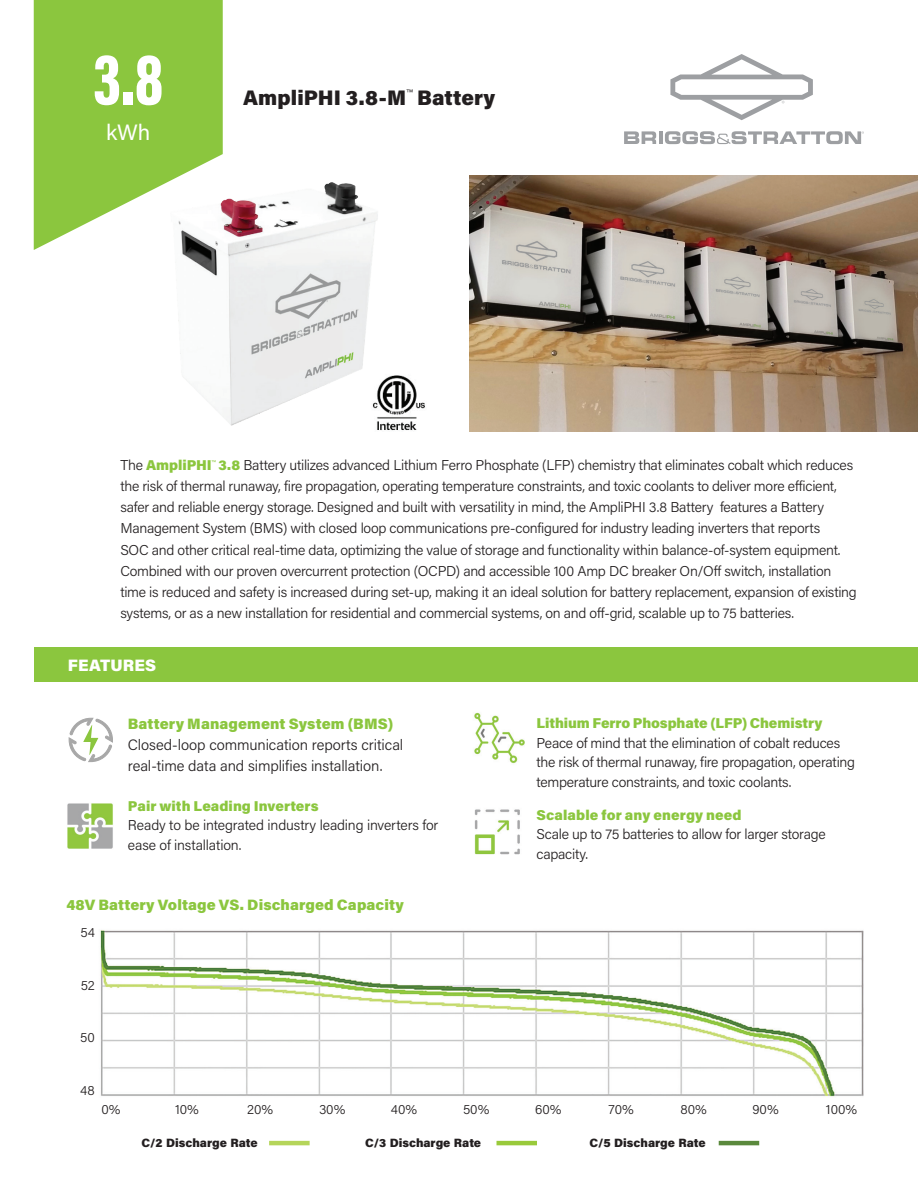
<style>
.page{position:relative;width:918px;height:1188px;background:#fff}
.page>*{position:absolute;margin:0;border:0;box-sizing:border-box;transform-origin:0 0}
.t1{font:900 75px "Acumin Pro Extra Cond";color:#fff}
.t2{font:22.2px "Acumin Pro";color:#fff}
.t3{font:900 21px "Acumin Pro";letter-spacing:.005em;color:#231f20}
.t4{font:900 16.5px "Acumin Pro";letter-spacing:.015em;color:#fff}
.t5{font:300 15px/21px "Acumin Pro";letter-spacing:-.005em;color:#231f20}
.t6{font:900 15px "Acumin Pro";letter-spacing:.005em;color:#8bc63e}
.t7{font:300 14.25px/21px "Acumin Pro";letter-spacing:-.02em;color:#231f20}
.t8{font:900 14.25px "Acumin Pro";color:#8bc63e}
.t9{font:300 13.5px "Acumin Pro";letter-spacing:.005em;color:#231f20}
.t10{font:900 12px "Acumin Pro";color:#231f20}
.s1{font-weight:900;color:#8bc63e}
</style>
<div class="page">
<svg style="left:670px;top:54px;width:143px;height:66px"></svg>
<svg style="left:624px;top:131px;width:32px;height:13px"></svg>
<hr style="left:659px;top:131px;width:4px;height:13px;background:#9d9fa2">
<svg style="left:665px;top:131px;width:199px;height:13px"></svg>
<img style="left:178px;top:182px;width:200px;height:244px">
<div style="left:35px;top:648px;width:883px;height:34px;background:#8bc63e"></div>
<img style="left:470px;top:175px;width:448px;height:256px">
<svg style="left:34px;top:0;width:189px;height:250px;fill:#8bc63e"></svg>
<svg style="left:68px;top:717px;width:45px;height:46px"></svg>
<img style="left:474px;top:712px;width:50px;height:52px">
<img style="left:100px;top:930px;width:764px;height:167px">
<hr style="left:719px;top:1141px;width:40px;height:4px;background:#5a893c">
<hr style="left:497px;top:1141px;width:40px;height:4px;background:#99ca3b">
<hr style="left:269px;top:1141px;width:41px;height:4px;background:#b5d55a">
<img style="left:372px;top:370px;width:53px;height:61px">
<img style="left:67px;top:803px;width:46px;height:46px">
<img style="left:474px;top:809px;width:46px;height:46px">
<h1 class="t1" style="left:93px;top:33px;width:72px">3.8</h1>
<h2 class="t2" style="left:106px;top:117px;width:46px">kWh</h2>
<h3 class="t3" style="left:243px;top:83px;width:254px">AmpliPHI 3.8-M<sup>™</sup> Battery</h3>
<p class="t7" style="left:120px;top:454px;width:738px">The <span class="s1">AmpliPHI</span><sup>™</sup> <span class="s1">3.8</span> Battery utilizes advanced Lithium Ferro Phosphate (LFP) chemistry that eliminates cobalt which reduces the risk of thermal runaway, fire propagation, operating temperature constraints, and toxic coolants to deliver more efficient, safer and reliable energy storage. Designed and built with versatility in mind, the AmpliPHI 3.8 Battery features a Battery Management System (BMS) with closed loop communications pre-configured for industry leading inverters that reports<br>SOC and other critical real-time data, optimizing the value of storage and functionality within balance-of-system equipment.<br>Combined with our proven overcurrent protection (OCPD) and accessible 100 Amp DC breaker On/Off switch, installation time is reduced and safety is increased during set-up, making it an ideal solution for battery replacement, expansion of existing systems, or as a new installation for residential and commercial systems, on and off-grid, scalable up to 75 batteries.</p>
<p class="t4" style="left:68px;top:653px;width:90px">FEATURES</p>
<p class="t6" style="left:128px;top:713px;width:267px">Battery Management System (BMS)</p>
<p class="t5" style="left:128px;top:733px;width:277px">Closed-loop communication reports critical real-time data and simplifies installation.</p>
<p class="t8" style="left:128px;top:795px;width:192px">Pair with Leading Inverters</p>
<p class="t7" style="left:128px;top:815px;width:312px;line-height:19.5px">Ready to be integrated industry leading inverters for ease of installation.</p>
<p class="t6" style="left:66px;top:894px;width:339px">48V Battery Voltage VS. Discharged Capacity</p>
<p class="t9" style="left:80px;top:923px;width:16px">54</p>
<p class="t9" style="left:81px;top:976px;width:16px">52</p>
<p class="t9" style="left:80px;top:1028px;width:16px">50</p>
<p class="t9" style="left:80px;top:1081px;width:16px">48</p>
<p class="t8" style="left:536px;top:713px;width:287px">Lithium Ferro Phosphate (LFP) Chemistry</p>
<p class="t7" style="left:536px;top:732px;width:320px;line-height:19.5px">Peace of mind that the elimination of cobalt reduces the risk of thermal runaway, fire propagation, operating temperature constraints, and toxic coolants.</p>
<p class="t8" style="left:536px;top:805px;width:207px">Scalable for any energy need</p>
<p class="t7" style="left:536px;top:824px;width:291px;line-height:19.5px">Scale up to 75 batteries to allow for larger storage capacity.</p>
<p class="t9" style="left:102px;top:1100px;width:21px">0%</p>
<p class="t9" style="left:175px;top:1100px;width:25px">10%</p>
<p class="t9" style="left:247px;top:1100px;width:28px">20%</p>
<p class="t9" style="left:319px;top:1100px;width:28px">30%</p>
<p class="t9" style="left:391px;top:1100px;width:28px">40%</p>
<p class="t9" style="left:463px;top:1100px;width:28px">50%</p>
<p class="t9" style="left:535px;top:1100px;width:28px">60%</p>
<p class="t9" style="left:608px;top:1100px;width:27px">70%</p>
<p class="t9" style="left:680px;top:1100px;width:28px">80%</p>
<p class="t9" style="left:752px;top:1100px;width:28px">90%</p>
<p class="t9" style="left:826px;top:1100px;width:33px">100%</p>
<p class="t10" style="left:141px;top:1134px;width:118px">C/2 Discharge Rate</p>
<p class="t10" style="left:365px;top:1134px;width:118px">C/3 Discharge Rate</p>
<p class="t10" style="left:589px;top:1134px;width:118px">C/5 Discharge Rate</p>
</div>
